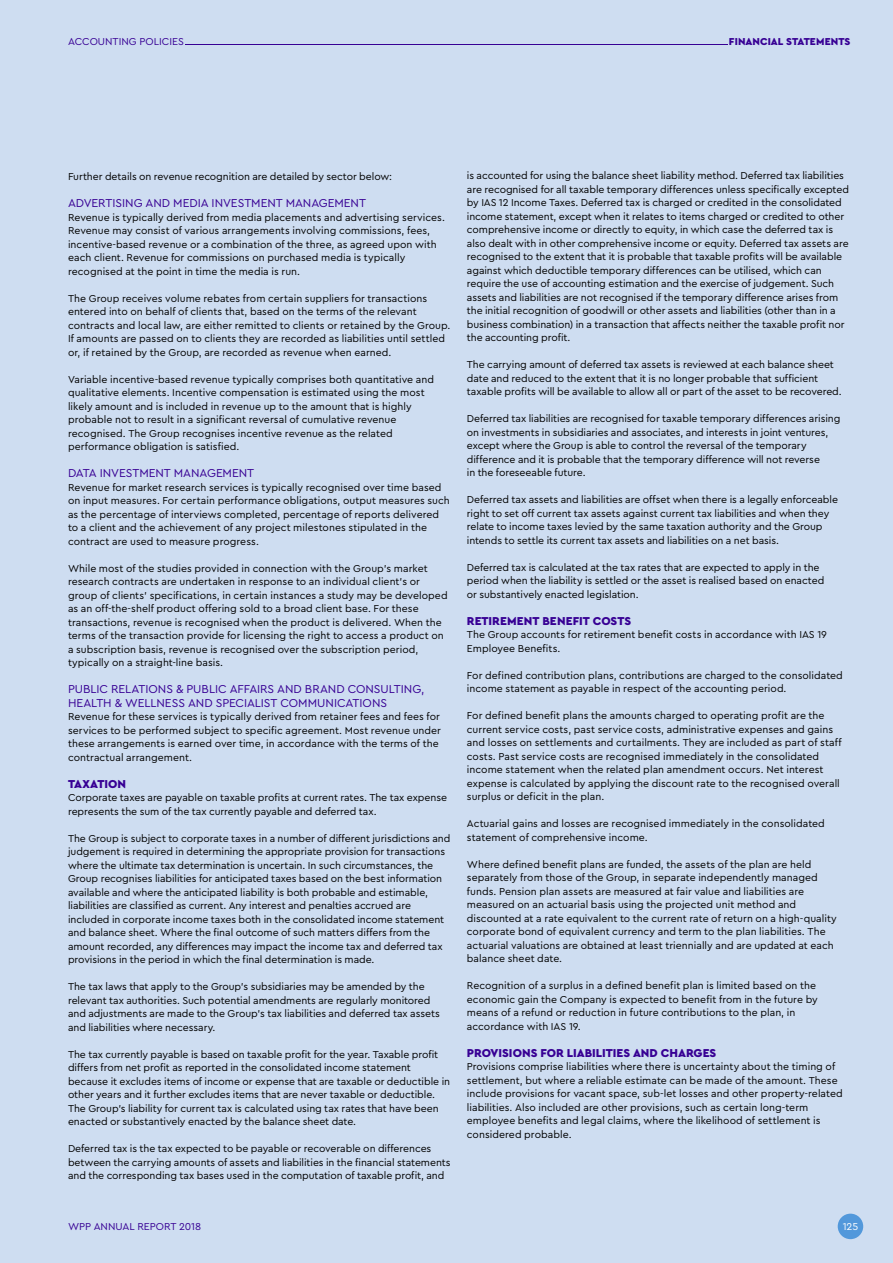
<style>
.page{position:relative;width:893px;height:1263px;background:#ceddf1}
.page>*{position:absolute;margin:0;border:0;box-sizing:border-box;transform-origin:0 0}
.t1{font:12px/13.5px "WPP";letter-spacing:-.005em;color:#370094}
.t2{font:900 12px "WPP";color:#370094}
.t3{font:10.5px/13.5px "WPP";letter-spacing:-.005em;color:#000}
.t4{font:10.5px "WPP";color:#370094}
.t5{font:900 10.5px "WPP";color:#370094}
.t6{font:10.5px "WPP";color:#fff}
</style>
<div class="page">
<div style="left:838px;top:1214px;width:25px;height:25px;background:#5298db;border-radius:50%"></div>
<hr style="left:185px;top:44px;width:542px;height:1px;background:#370094">
<p class="t4" style="left:68px;top:35px;width:117px">ACCOUNTING POLICIES</p>
<p class="t5" style="left:729px;top:35px;width:123px">FINANCIAL STATEMENTS</p>
<p class="t3" style="left:68px;top:169px;width:326px">Further details on revenue recognition are detailed by sector below:</p>
<p class="t1" style="left:68px;top:196px;width:299px">ADVERTISING AND MEDIA INVESTMENT MANAGEMENT</p>
<p class="t3" style="left:68px;top:210px;width:378px">Revenue is typically derived from media placements and advertising services.<br>Revenue may consist of various arrangements involving commissions, fees, incentive-based revenue or a combination of the three, as agreed upon with each client. Revenue for commissions on purchased media is typically recognised at the point in time the media is run.</p>
<p class="t3" style="left:68px;top:291px;width:384px">The Group receives volume rebates from certain suppliers for transactions entered into on behalf of clients that, based on the terms of the relevant contracts and local law, are either remitted to clients or retained by the Group.<br>If amounts are passed on to clients they are recorded as liabilities until settled or, if retained by the Group, are recorded as revenue when earned.</p>
<p class="t3" style="left:68px;top:372px;width:368px">Variable incentive-based revenue typically comprises both quantitative and qualitative elements. Incentive compensation is estimated using the most likely amount and is included in revenue up to the amount that is highly probable not to result in a significant reversal of cumulative revenue recognised. The Group recognises incentive revenue as the related performance obligation is satisfied.</p>
<p class="t1" style="left:68px;top:466px;width:188px">DATA INVESTMENT MANAGEMENT</p>
<p class="t3" style="left:68px;top:480px;width:383px">Revenue for market research services is typically recognised over time based on input measures. For certain performance obligations, output measures such as the percentage of interviews completed, percentage of reports delivered to a client and the achievement of any project milestones stipulated in the contract are used to measure progress.</p>
<p class="t3" style="left:68px;top:561px;width:381px">While most of the studies provided in connection with the Group’s market research contracts are undertaken in response to an individual client’s or group of clients’ specifications, in certain instances a study may be developed as an off-the-shelf product offering sold to a broad client base. For these transactions, revenue is recognised when the product is delivered. When the terms of the transaction provide for licensing the right to access a product on a subscription basis, revenue is recognised over the subscription period, typically on a straight-line basis.</p>
<p class="t1" style="left:68px;top:682px;width:358px">PUBLIC RELATIONS &amp; PUBLIC AFFAIRS AND BRAND CONSULTING,<br>HEALTH &amp; WELLNESS AND SPECIALIST COMMUNICATIONS</p>
<p class="t3" style="left:68px;top:709px;width:375px">Revenue for these services is typically derived from retainer fees and fees for services to be performed subject to specific agreement. Most revenue under these arrangements is earned over time, in accordance with the terms of the contractual arrangement.</p>
<p class="t2" style="left:68px;top:776px;width:60px">TAXATION</p>
<p class="t3" style="left:68px;top:790px;width:380px">Corporate taxes are payable on taxable profits at current rates. The tax expense represents the sum of the tax currently payable and deferred tax.</p>
<p class="t3" style="left:68px;top:831px;width:384px">The Group is subject to corporate taxes in a number of different jurisdictions and judgement is required in determining the appropriate provision for transactions where the ultimate tax determination is uncertain. In such circumstances, the Group recognises liabilities for anticipated taxes based on the best information available and where the anticipated liability is both probable and estimable, liabilities are classified as current. Any interest and penalties accrued are included in corporate income taxes both in the consolidated income statement and balance sheet. Where the final outcome of such matters differs from the amount recorded, any differences may impact the income tax and deferred tax provisions in the period in which the final determination is made.</p>
<p class="t3" style="left:68px;top:979px;width:373px">The tax laws that apply to the Group’s subsidiaries may be amended by the relevant tax authorities. Such potential amendments are regularly monitored and adjustments are made to the Group’s tax liabilities and deferred tax assets and liabilities where necessary.</p>
<p class="t3" style="left:68px;top:1047px;width:384px">The tax currently payable is based on taxable profit for the year. Taxable profit differs from net profit as reported in the consolidated income statement because it excludes items of income or expense that are taxable or deductible in other years and it further excludes items that are never taxable or deductible.<br>The Group’s liability for current tax is calculated using tax rates that have been enacted or substantively enacted by the balance sheet date.</p>
<p class="t3" style="left:68px;top:1141px;width:384px">Deferred tax is the tax expected to be payable or recoverable on differences between the carrying amounts of assets and liabilities in the financial statements and the corresponding tax bases used in the computation of taxable profit, and</p>
<p class="t4" style="left:68px;top:1220px;width:135px">WPP ANNUAL REPORT 2018</p>
<p class="t3" style="left:467px;top:168px;width:384px">is accounted for using the balance sheet liability method. Deferred tax liabilities are recognised for all taxable temporary differences unless specifically excepted by IAS 12 Income Taxes. Deferred tax is charged or credited in the consolidated income statement, except when it relates to items charged or credited to other comprehensive income or directly to equity, in which case the deferred tax is also dealt with in other comprehensive income or equity. Deferred tax assets are recognised to the extent that it is probable that taxable profits will be available against which deductible temporary differences can be utilised, which can require the use of accounting estimation and the exercise of judgement. Such assets and liabilities are not recognised if the temporary difference arises from the initial recognition of goodwill or other assets and liabilities (other than in a business combination) in a transaction that affects neither the taxable profit nor the accounting profit.</p>
<p class="t3" style="left:467px;top:358px;width:376px">The carrying amount of deferred tax assets is reviewed at each balance sheet date and reduced to the extent that it is no longer probable that sufficient taxable profits will be available to allow all or part of the asset to be recovered.</p>
<p class="t3" style="left:467px;top:412px;width:375px">Deferred tax liabilities are recognised for taxable temporary differences arising on investments in subsidiaries and associates, and interests in joint ventures, except where the Group is able to control the reversal of the temporary difference and it is probable that the temporary difference will not reverse<br>in the foreseeable future.</p>
<p class="t3" style="left:467px;top:493px;width:373px">Deferred tax assets and liabilities are offset when there is a legally enforceable right to set off current tax assets against current tax liabilities and when they relate to income taxes levied by the same taxation authority and the Group intends to settle its current tax assets and liabilities on a net basis.</p>
<p class="t3" style="left:467px;top:560px;width:359px">Deferred tax is calculated at the tax rates that are expected to apply in the period when the liability is settled or the asset is realised based on enacted or substantively enacted legislation.</p>
<p class="t2" style="left:467px;top:613px;width:166px">RETIREMENT BENEFIT COSTS</p>
<p class="t3" style="left:467px;top:627px;width:362px">The Group accounts for retirement benefit costs in accordance with IAS 19<br>Employee Benefits.</p>
<p class="t3" style="left:467px;top:668px;width:378px">For defined contribution plans, contributions are charged to the consolidated income statement as payable in respect of the accounting period.</p>
<p class="t3" style="left:467px;top:708px;width:376px">For defined benefit plans the amounts charged to operating profit are the current service costs, past service costs, administrative expenses and gains and losses on settlements and curtailments. They are included as part of staff costs. Past service costs are recognised immediately in the consolidated income statement when the related plan amendment occurs. Net interest expense is calculated by applying the discount rate to the recognised overall surplus or deficit in the plan.</p>
<p class="t3" style="left:467px;top:816px;width:360px">Actuarial gains and losses are recognised immediately in the consolidated statement of comprehensive income.</p>
<p class="t3" style="left:467px;top:857px;width:371px">Where defined benefit plans are funded, the assets of the plan are held separately from those of the Group, in separate independently managed funds. Pension plan assets are measured at fair value and liabilities are measured on an actuarial basis using the projected unit method and discounted at a rate equivalent to the current rate of return on a high-quality corporate bond of equivalent currency and term to the plan liabilities. The actuarial valuations are obtained at least triennially and are updated at each balance sheet date.</p>
<p class="t3" style="left:467px;top:978px;width:352px">Recognition of a surplus in a defined benefit plan is limited based on the economic gain the Company is expected to benefit from in the future by means of a refund or reduction in future contributions to the plan, in accordance with IAS 19.</p>
<p class="t2" style="left:467px;top:1045px;width:251px">PROVISIONS FOR LIABILITIES AND CHARGES</p>
<p class="t3" style="left:467px;top:1059px;width:377px">Provisions comprise liabilities where there is uncertainty about the timing of settlement, but where a reliable estimate can be made of the amount. These include provisions for vacant space, sub-let losses and other property-related liabilities. Also included are other provisions, such as certain long-term employee benefits and legal claims, where the likelihood of settlement is considered probable.</p>
<p class="t6" style="left:843px;top:1219px;width:17px">125</p>
</div>
